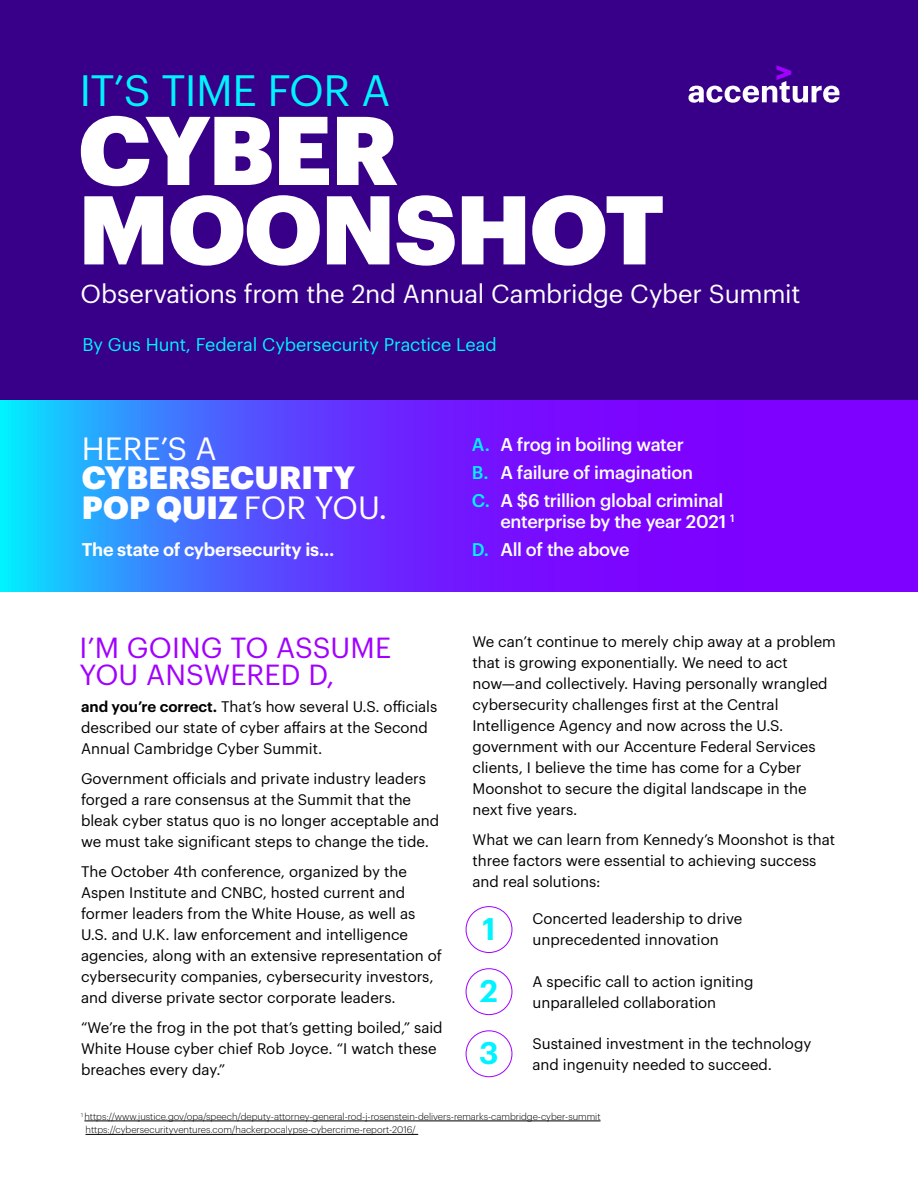
<style>
.page{position:relative;width:918px;height:1188px;background:#fff}
.page>*{position:absolute;margin:0;border:0;box-sizing:border-box;transform-origin:0 0}
.t1{font:900 95.25px/79.3px "Graphik";letter-spacing:-.015em;color:#fff}
.t2{font:43.05px "Graphik";letter-spacing:-.015em;color:#00f3ff}
.t3{font:900 31.5px/30px "Graphik";letter-spacing:.005em;color:#fff}
.t4{font:31.5px "Graphik";color:#fff}
.t5{font:600 30.6px "Graphik";color:#00f3ff}
.t6{font:28.5px/27px "Graphik";letter-spacing:.005em;color:#a100ff}
.t7{font:25.5px "Graphik";letter-spacing:-.01em;color:#fff}
.t8{font:500 18px/27.8px "Graphik";letter-spacing:-.02em;color:#fff}
.t9{font:18px "Graphik";letter-spacing:-.005em;color:#00f3ff}
.t10{font:600 18px "Graphik";letter-spacing:-.01em;color:#fff}
.t11{font:15px/21px "Graphik";color:#000}
.t12{font:300 9.45px/13.5px "Graphik";color:#000}
.s1{font-weight:400}
.s2{color:#00f3ff}
.s3{font-weight:600}
</style>
<div class="page">
<div style="left:0;top:0;width:918px;height:407px;background:#380089"></div>
<svg style="left:0;top:400px;width:918px;height:192px;background:#6038ff"></svg>
<div style="left:466px;top:906px;width:46px;height:47px;border:1px solid #a100ff;border-radius:50%"></div>
<div style="left:466px;top:1031px;width:46px;height:46px;border:1px solid #a100ff;border-radius:50%"></div>
<div style="left:466px;top:968px;width:46px;height:47px;border:1px solid #a100ff;border-radius:50%"></div>
<hr style="left:84px;top:1121px;width:517px;height:1px;background:#000">
<hr style="left:86px;top:1134px;width:332px;height:1px;background:#000">
<svg style="left:689px;top:65px;width:150px;height:38px"></svg>
<h2 class="t2" style="left:79px;top:58px;width:312px">IT’S TIME FOR A</h2>
<h1 class="t1" style="left:78px;top:102px;width:588px">CYBER<br>MOONSHOT</h1>
<h3 class="t7" style="left:81px;top:274px;width:721px">Observations from the 2nd Annual Cambridge Cyber Summit</h3>
<p class="t9" style="left:82px;top:331px;width:416px">By Gus Hunt, Federal Cybersecurity Practice Lead</p>
<h3 class="t4" style="left:82px;top:424px;width:137px">HERE’S A</h3>
<h3 class="t3" style="left:82px;top:460px;width:307px">CYBERSECURITY<br>POP QUIZ <span class="s1">FOR YOU.</span></h3>
<p class="t10" style="left:82px;top:536px;width:254px">The state of cybersecurity is...</p>
<p class="t8" style="left:472px;top:430px;width:253px"><span class="s2">A.</span> A frog in boiling water<br><span class="s2">B.</span> A failure of imagination<br><span class="s2">C.</span> A $6 trillion global criminal</p>
<p class="t8" style="left:472px;top:506px;width:264px;text-indent:28px">enterprise by the year 2021 <sup>1<br></sup><span class="s2">D.</span> All of the above</p>
<h3 class="t6" style="left:80px;top:632px;width:313px">I’M GOING TO ASSUME<br>YOU ANSWERED D,</h3>
<p class="t11" style="left:472px;top:630px;width:365px">We can’t continue to merely chip away at a problem that is growing exponentially. We need to act now—and collectively. Having personally wrangled cybersecurity challenges first at the Central Intelligence Agency and now across the U.S. government with our Accenture Federal Services clients, I believe the time has come for a Cyber Moonshot to secure the digital landscape in the next five years.</p>
<p class="t11" style="left:472px;top:828px;width:364px">What we can learn from Kennedy’s Moonshot is that three factors were essential to achieving success and real solutions:</p>
<h3 class="t5" style="left:482px;top:905px;width:15px">1</h3>
<p class="t11" style="left:81px;top:695px;width:358px"><span class="s3">and you’re correct.</span> That’s how several U.S. officials described our state of cyber affairs at the Second<br>Annual Cambridge Cyber Summit.</p>
<p class="t11" style="left:81px;top:767px;width:360px">Government officials and private industry leaders forged a rare consensus at the Summit that the bleak cyber status quo is no longer acceptable and we must take significant steps to change the tide.</p>
<p class="t11" style="left:81px;top:860px;width:363px">The October 4th conference, organized by the Aspen Institute and CNBC, hosted current and former leaders from the White House, as well as U.S. and U.K. law enforcement and intelligence agencies, along with an extensive representation of cybersecurity companies, cybersecurity investors, and diverse private sector corporate leaders.</p>
<p class="t11" style="left:81px;top:1016px;width:363px">“We’re the frog in the pot that’s getting boiled,” said<br>White House cyber chief Rob Joyce. “I watch these breaches every day.”</p>
<p class="t11" style="left:533px;top:907px;width:211px">Concerted leadership to drive unprecedented innovation</p>
<p class="t11" style="left:533px;top:969px;width:222px">A specific call to action igniting unparalleled collaboration</p>
<p class="t11" style="left:533px;top:1032px;width:280px">Sustained investment in the technology and ingenuity needed to succeed.</p>
<p class="t12" style="left:85px;top:1109px;width:517px;text-indent:-4px"><sup>1</sup> https://www.justice.gov/opa/speech/deputy-attorney-general-rod-j-rosenstein-delivers-remarks-cambridge-cyber-summit https://cybersecurityventures.com/hackerpocalypse-cybercrime-report-2016/</p>
<h3 class="t5" style="left:480px;top:968px;width:20px">2</h3>
<h3 class="t5" style="left:479px;top:1030px;width:21px">3</h3>
</div>
